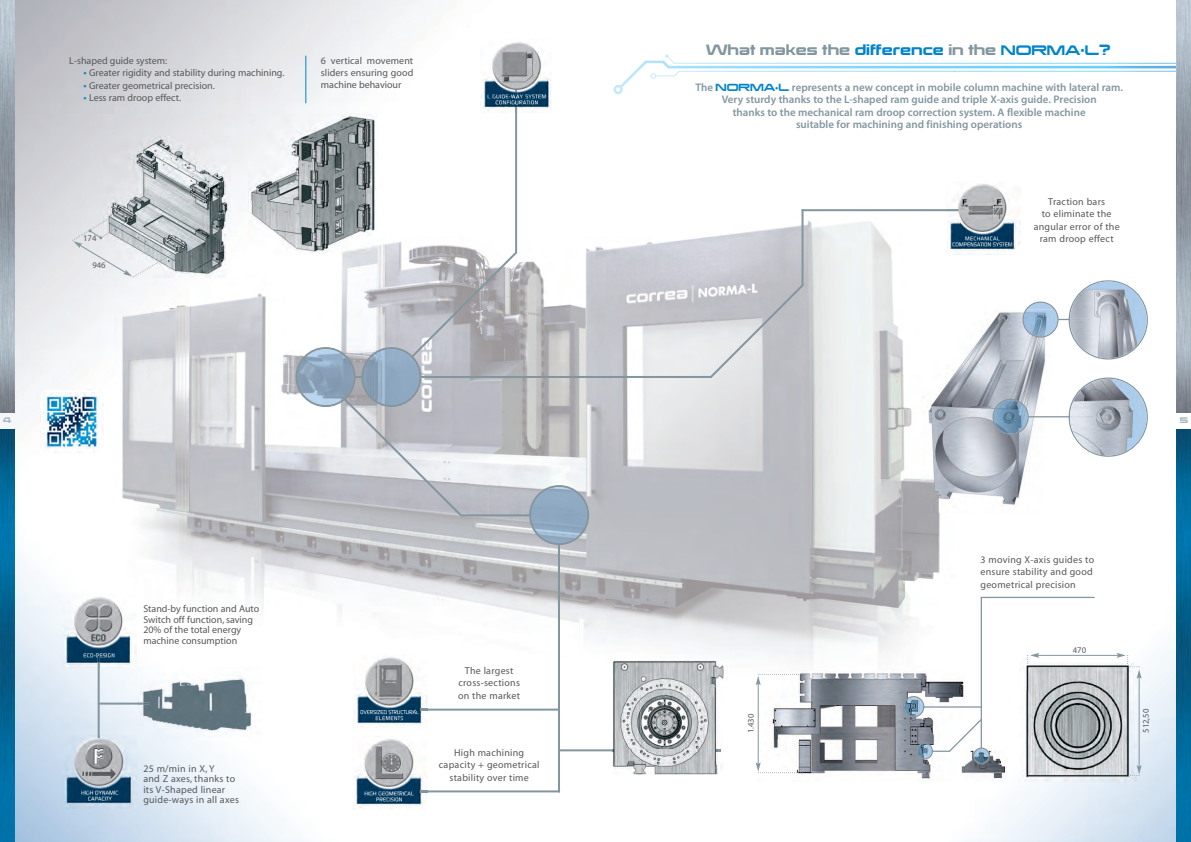
<style>
.page{position:relative;width:1191px;height:842px;background:#fff}
.page>*{position:absolute;margin:0;border:0;box-sizing:border-box;transform-origin:0 0}
.t1{font:13px "Korataki";color:#83969f}
.t2{font:600 11px/12.5px "Myriad Pro";color:#83969f;text-align:center}
.t3{font:10px/12.5px "Myriad";letter-spacing:.015em;color:#57585a}
.t4{font:8.6px "Myriad";color:#57585a}
.t5{font:7px "Korataki";color:#a3b3bc}
.s1{font-family:"Korataki";font-size:7px;color:#0084ca}
.s2{color:#0084ca}
.s3{font-size:12px;color:#0084ca}
.s4{font-size:9px;color:#0084ca}
.s5{font-family:"Korataki";font-weight:400;font-size:9px;color:#0084ca}
.s6{font-family:"Korataki";font-weight:400;font-size:7px;color:#0084ca}
</style>
<div class="page">
<img style="left:0;top:0;width:1191px;height:842px">
<svg style="left:613px;top:54px;width:563px;height:40px"></svg>
<img style="left:1176px;top:429px;width:15px;height:413px">
<img style="left:1176px;top:0;width:15px;height:412px">
<hr style="left:98px;top:703px;width:52px;height:2px;background:#83969f">
<hr style="left:98px;top:655px;width:2px;height:104px;background:#83969f">
<img style="left:63px;top:735px;width:74px;height:74px">
<img style="left:98px;top:735px;width:2px;height:24px">
<img style="left:62px;top:595px;width:75px;height:73px">
<svg style="left:98px;top:655px;width:2px;height:13px"></svg>
<img style="left:138px;top:667px;width:123px;height:74px">
<svg style="left:138px;top:703px;width:12px;height:2px"></svg>
<img style="left:40px;top:389px;width:64px;height:64px;border-radius:9px">
<img style="left:0;top:429px;width:14px;height:413px">
<img style="left:0;top:0;width:14px;height:412px">
<svg style="left:707px;top:282px;width:98px;height:98px;background:#cacbd0"></svg>
<hr style="left:420px;top:376px;width:291px;height:2px;background:#83969f">
<hr style="left:801px;top:209px;width:2px;height:77px;background:#83969f">
<hr style="left:515px;top:83px;width:2px;height:170px;background:#83969f">
<hr style="left:801px;top:209px;width:183px;height:2px;background:#83969f">
<img style="left:920px;top:309px;width:132px;height:204px">
<hr style="left:1058px;top:319px;width:41px;height:1px;background:#83969f">
<svg style="left:1022px;top:301px;width:36px;height:37px"></svg>
<svg style="left:1068px;top:280px;width:79px;height:80px"></svg>
<hr style="left:1028px;top:416px;width:71px;height:1px;background:#83969f">
<svg style="left:992px;top:399px;width:36px;height:36px"></svg>
<svg style="left:1068px;top:377px;width:79px;height:80px"></svg>
<img style="left:946px;top:181px;width:74px;height:74px">
<img style="left:946px;top:209px;width:38px;height:2px">
<hr style="left:461px;top:514px;width:68px;height:2px;background:#83969f">
<svg style="left:295px;top:249px;width:224px;height:269px"></svg>
<hr style="left:558px;top:544px;width:2px;height:248px;background:#83969f">
<svg style="left:529px;top:485px;width:60px;height:60px;background:#9cb0c3"></svg>
<img style="left:480px;top:39px;width:72px;height:74px">
<img style="left:515px;top:83px;width:2px;height:30px">
<img style="left:103px;top:137px;width:128px;height:140px">
<img style="left:248px;top:113px;width:129px;height:141px">
<svg style="left:72px;top:214px;width:106px;height:64px;background:#d1d4d7"></svg>
<hr style="left:416px;top:709px;width:144px;height:2px;background:#83969f">
<hr style="left:559px;top:749px;width:161px;height:2px;background:#83969f">
<hr style="left:418px;top:790px;width:142px;height:2px;background:#83969f">
<img style="left:353px;top:655px;width:74px;height:73px">
<svg style="left:416px;top:709px;width:11px;height:2px"></svg>
<img style="left:353px;top:736px;width:74px;height:73px">
<svg style="left:418px;top:790px;width:9px;height:2px"></svg>
<img style="left:612px;top:660px;width:111px;height:116px">
<img style="left:612px;top:749px;width:108px;height:2px">
<img style="left:758px;top:670px;width:207px;height:112px">
<img style="left:959px;top:749px;width:48px;height:35px">
<img style="left:1019px;top:659px;width:117px;height:126px">
<hr style="left:1037px;top:655px;width:81px;height:1px;background:#83969f">
<svg style="left:1027px;top:653px;width:12px;height:13px"></svg>
<hr style="left:1138px;top:677px;width:1px;height:90px;background:#83969f">
<svg style="left:1116px;top:653px;width:25px;height:26px"></svg>
<svg style="left:1127px;top:765px;width:14px;height:11px"></svg>
<hr style="left:757px;top:683px;width:1px;height:81px;background:#83969f">
<svg style="left:755px;top:762px;width:48px;height:11px"></svg>
<svg style="left:755px;top:674px;width:49px;height:11px"></svg>
<hr style="left:306px;top:56px;width:1px;height:47px;background:#0084ca">
<svg style="left:903px;top:696px;width:87px;height:68px"></svg>
<hr style="left:980px;top:597px;width:2px;height:151px;background:#83969f">
<hr style="left:980px;top:597px;width:114px;height:1px;background:#83969f">
<p class="t3" style="left:69px;top:55px;width:99px">L-shaped guide system:</p>
<p class="t3" style="left:83px;top:68px;width:202px"><span class="s1">•</span> Greater rigidity and stability during machining.</p>
<p class="t3" style="left:83px;top:80px;width:133px"><span class="s1">•</span> Greater geometrical precision.</p>
<p class="t3" style="left:83px;top:93px;width:99px"><span class="s1">•</span> Less ram droop effect.</p>
<p class="t3" style="left:321px;top:55px;width:94px;line-height:12px;text-align:justify">6 vertical movement sliders ensuring good machine behaviour</p>
<p class="t4" style="left:83px;top:235px;width:15px">174</p>
<p class="t4" style="left:92px;top:262px;width:15px">946</p>
<p class="t5" style="left:3px;top:417px;width:10px">4</p>
<p class="t3" style="left:143px;top:604px;width:117px;line-height:10.5px">Stand-by function and Auto<br>Switch off function, saving<br>20% of the total energy machine consumption</p>
<p class="t3" style="left:143px;top:764px;width:97px;line-height:10.5px">25 m/min in X, Y<br>and Z axes, thanks to its V-Shaped linear guide-ways in all axes</p>
<p class="t3" style="left:458px;top:665px;width:64px;text-align:center">The largest cross-sections on the market</p>
<p class="t3" style="left:439px;top:747px;width:102px;text-align:center">High machining capacity + geometrical stability over time</p>
<h1 class="t1" style="left:706px;top:44px;width:406px">What makes the <span class="s2">difference</span> in the <span class="s3">NORMA</span><span class="s4">•</span><span class="s3">L</span><span class="s2">?</span></h1>
<p class="t2" style="left:695px;top:82px;width:429px">The <span class="s5">NORMA</span><span class="s6">•</span><span class="s5">L</span> represents a new concept in mobile column machine with lateral ram.<br>Very sturdy thanks to the L-shaped ram guide and triple X-axis guide. Precision<br>thanks to the mechanical ram droop correction system. A flexible machine<br>suitable for machining and finishing operations</p>
<p class="t3" style="left:1033px;top:196px;width:88px;text-align:center">Traction bars<br>to eliminate the angular error of the ram droop effect</p>
<p class="t5" style="left:1179px;top:417px;width:10px">5</p>
<p class="t3" style="left:980px;top:554px;width:115px">3 moving X-axis guides to ensure stability and good geometrical precision</p>
<p class="t4" style="left:1072px;top:646px;width:15px">470</p>
<p class="t4" style="left:747px;top:733px;width:21px;rotate:-90deg">1.430</p>
<p class="t4" style="left:1142px;top:733px;width:25px;rotate:-90deg">512,50</p>
</div>
